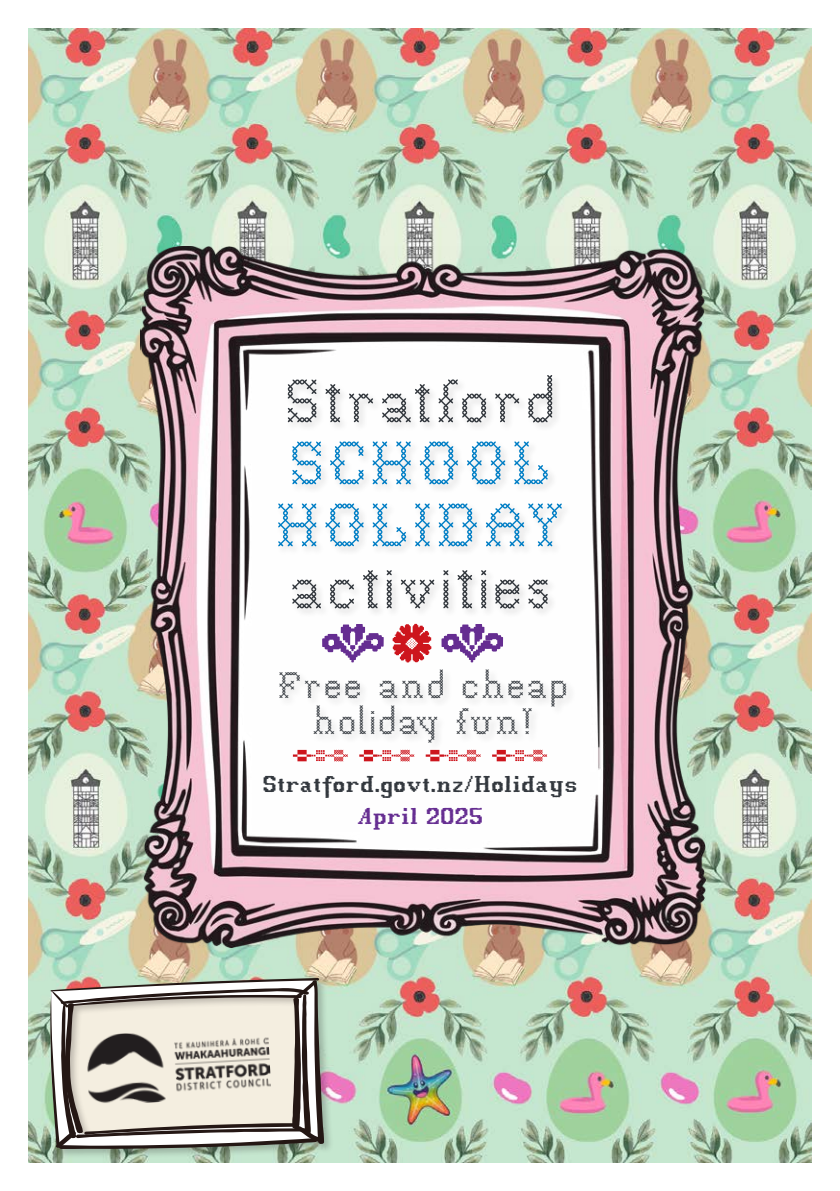
<style>
.page{position:relative;width:840px;height:1191px;background:#fff}
.page>*{position:absolute;margin:0;border:0;box-sizing:border-box;transform-origin:0 0}
.Heading_1_-_Page_headers_-_White{font:66px/62px "P22 Folk Art Cross";color:#007ec5}
.Heading_1_-_Page_headers_-_White-2{font:66px "P22 Folk Art Cross";color:#32373d}
.Heading_1_-_Page_headers_-_White-3{font:40px/36px "P22 Folk Art Cross";color:#32373d;text-align:center}
.Heading_1_-_Page_headers_-_White-4{font:23px "P22 Folk Art Stitch";color:#32373d}
.Heading_1_-_Page_headers_-_White-5{font:23px "P22 Folk Art Stitch";color:#652d91}
.s1{color:#32373d}
</style>
<div class="page">
<img style="left:28px;top:28px;width:784px;height:1135px">
<p class="Heading_1_-_Page_headers_-_White-2" style="left:283px;top:365px;width:275px">Stratford</p>
<p class="Heading_1_-_Page_headers_-_White" style="left:273px;top:432px;width:294px">SCHOOL<br>HOLIDAY <span class="s1">activities</span></p>
<p class="Heading_1_-_Page_headers_-_White-3" style="left:277px;top:667px;width:293px">Free and cheap holiday fun!</p>
<p class="Heading_1_-_Page_headers_-_White-4" style="left:262px;top:770px;width:316px">Stratford.govt.nz/Holidays</p>
<p class="Heading_1_-_Page_headers_-_White-5" style="left:356px;top:802px;width:128px">April 2025</p>
</div>
